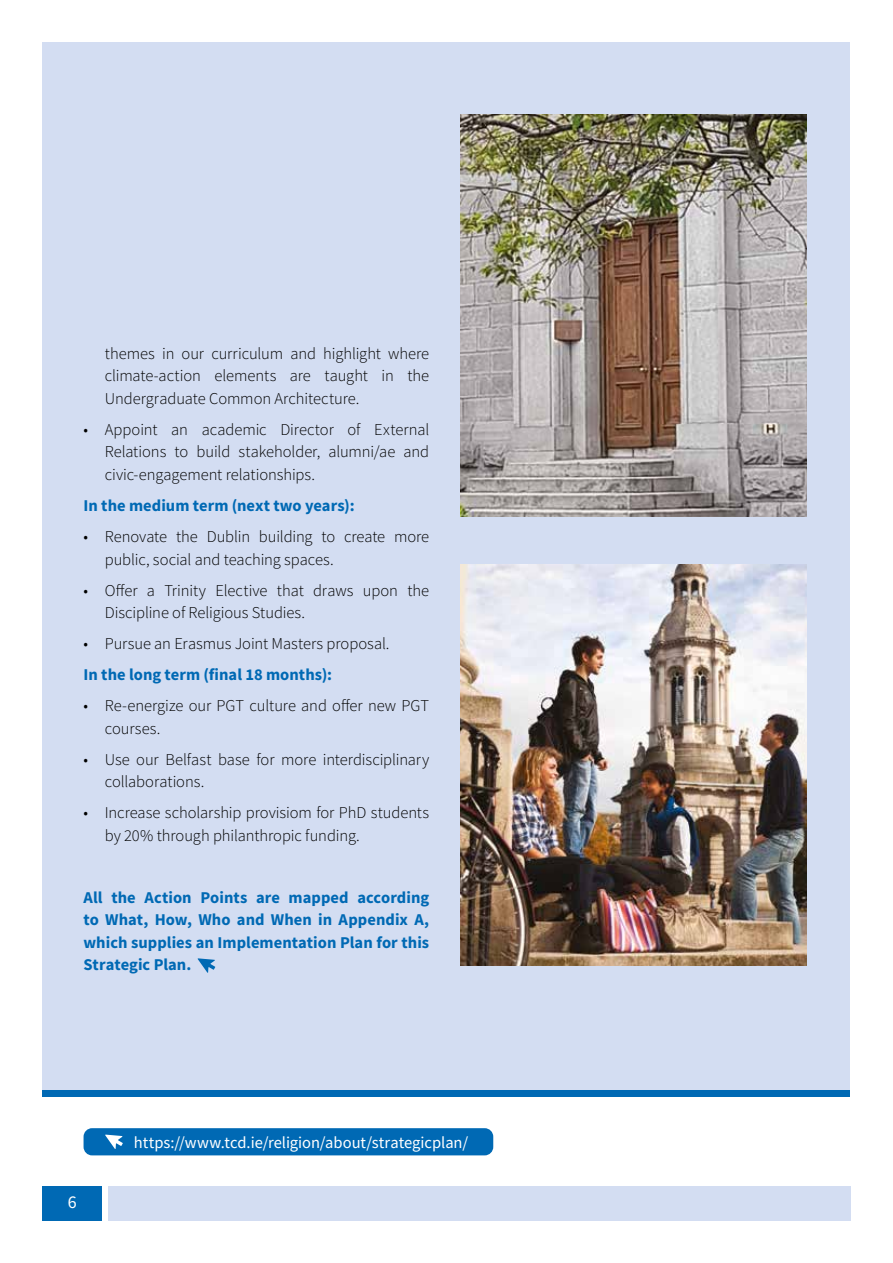
<style>
.page{position:relative;width:893px;height:1263px;background:#fff}
.page>*{position:absolute;margin:0;border:0;box-sizing:border-box;transform-origin:0 0}
.t1{font:18px "Source Sans Pro";color:#fff}
.t2{font:300 16.5px/22.5px "Source Sans Pro";letter-spacing:-.005em;color:#000}
.t3{font:700 16.5px/22.5px "Source Sans Pro";letter-spacing:.005em;color:#0069b4;text-align:justify}
.t4{font:16.5px "Source Sans Pro";letter-spacing:-.005em;color:#fff}
</style>
<div class="page">
<div style="left:43px;top:43px;width:807px;height:1054px;background:#d3ddf2"></div>
<div style="left:43px;top:1091px;width:807px;height:6px;background:#0069b4"></div>
<div style="left:43px;top:1186px;width:59px;height:34px;background:#0069b4"></div>
<div style="left:108px;top:1186px;width:742px;height:34px;background:#d3ddf2"></div>
<img style="left:461px;top:115px;width:346px;height:401px">
<img style="left:461px;top:564px;width:346px;height:401px">
<svg style="left:198px;top:958px;width:17px;height:15px"></svg>
<div style="left:84px;top:1128px;width:409px;height:27px;background:#0069b4;border-radius:9px"></div>
<svg style="left:105px;top:1134px;width:18px;height:15px"></svg>
<p class="t2" style="left:105px;top:342px;width:326px;text-align:justify">themes in our curriculum and highlight where climate-action elements are taught in the Undergraduate Common Architecture.</p>
<p class="t2" style="left:105px;top:418px;width:326px;text-align:justify;text-indent:-21px">• Appoint an academic Director of External Relations to build stakeholder, alumni/ae and civic-engagement relationships.</p>
<p class="t3" style="left:84px;top:494px;width:273px">In the medium term (next two years):</p>
<p class="t2" style="left:105px;top:525px;width:326px;text-indent:-21px">• Renovate the Dublin building to create more public, social and teaching spaces.</p>
<p class="t2" style="left:105px;top:579px;width:326px;text-indent:-21px">• Offer a Trinity Elective that draws upon the<br>Discipline of Religious Studies.</p>
<p class="t2" style="left:84px;top:632px;width:307px">• Pursue an Erasmus Joint Masters proposal.</p>
<p class="t3" style="left:84px;top:663px;width:250px">In the long term (final 18 months):</p>
<p class="t2" style="left:105px;top:694px;width:326px;text-indent:-21px">• Re-energize our PGT culture and offer new PGT courses.</p>
<p class="t2" style="left:105px;top:748px;width:326px;text-indent:-21px">• Use our Belfast base for more interdisciplinary collaborations.</p>
<p class="t2" style="left:105px;top:801px;width:326px;text-indent:-21px">• Increase scholarship provisiom for PhD students by 20% through philanthropic funding.</p>
<p class="t3" style="left:84px;top:886px;width:347px">All the Action Points are mapped according to What, How, Who and When in Appendix A, which supplies an Implementation Plan for this Strategic Plan.</p>
<p class="t1" style="left:68px;top:1191px;width:10px">6</p>
<p class="t4" style="left:134px;top:1132px;width:336px">https://www.tcd.ie/religion/about/strategicplan/</p>
</div>
